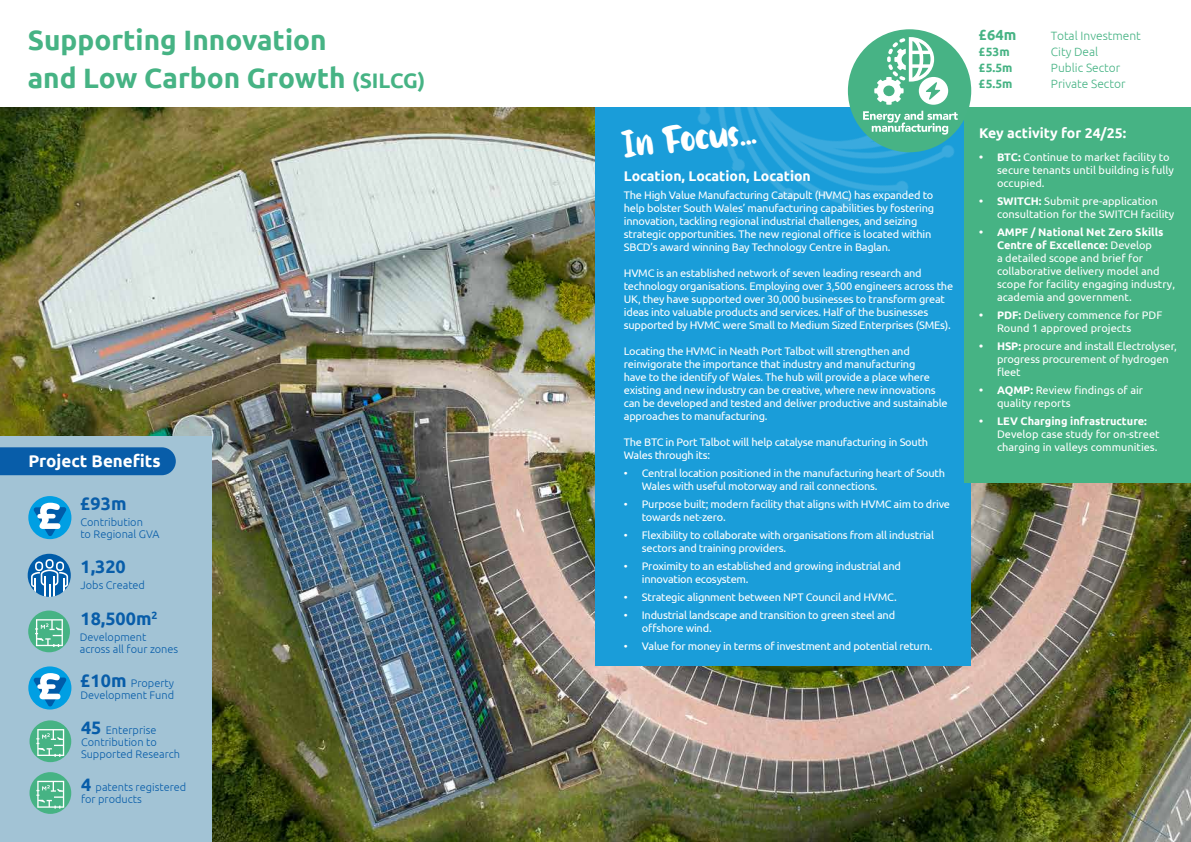
<style>
.page{position:relative;width:1191px;height:842px;background:#fff}
.page>*{position:absolute;margin:0;border:0;box-sizing:border-box;transform-origin:0 0}
.t1{font:40px "Gotten";color:#fff}
.t2{font:700 28px/38px "Ubuntu";color:#46b384}
.t3{font:700 18px "Ubuntu";color:#085da9}
.t4{font:700 17px "Ubuntu";color:#fff}
.t5{font:700 14.6px "Ubuntu";color:#46b384}
.t6{font:700 14px "Ubuntu";color:#fff}
.t7{font:300 12px "Ubuntu";color:#46b384}
.t8{font:700 12px "Ubuntu";color:#46b384}
.t9{font:11px/13px "Ubuntu";letter-spacing:-.02em;color:#fff}
.t10{font:11px/13px "Ubuntu";color:#fff}
.t11{font:300 11px/12px "Ubuntu";color:#085da9}
.t12{font:700 11px "Ubuntu";color:#fff}
.s1{font-size:21px}
.s2{font-weight:700;font-size:18px}
.s3{font-weight:700}
</style>
<div class="page">
<img style="left:0;top:107px;width:1191px;height:735px">
<div style="left:0;top:437px;width:212px;height:405px;background:#a2c3d5"></div>
<div style="left:0;top:447px;width:176px;height:28px;background:#085da9"></div>
<div style="left:595px;top:107px;width:376px;height:558px;background:#1a9dd9"></div>
<img style="left:698px;top:107px;width:266px;height:102px">
<div style="left:28px;top:554px;width:43px;height:43px;background:#005ca9;border-radius:50%"></div>
<svg style="left:31px;top:559px;width:37px;height:38px"></svg>
<div style="left:28px;top:496px;width:43px;height:43px;background:#009fe3;border-radius:50%"></div>
<svg style="left:34px;top:503px;width:32px;height:33px"></svg>
<div style="left:30px;top:720px;width:41px;height:42px;background:#46b384;border-radius:50%"></div>
<svg style="left:36px;top:729px;width:28px;height:28px"></svg>
<div style="left:28px;top:610px;width:42px;height:42px;background:#46b384;border-radius:50%"></div>
<svg style="left:35px;top:619px;width:28px;height:28px"></svg>
<div style="left:30px;top:772px;width:41px;height:42px;background:#46b384;border-radius:50%"></div>
<svg style="left:36px;top:781px;width:28px;height:28px"></svg>
<div style="left:964px;top:107px;width:227px;height:376px;background:#46b384"></div>
<div style="left:28px;top:666px;width:43px;height:43px;background:#009fe3;border-radius:50%"></div>
<svg style="left:34px;top:673px;width:32px;height:33px"></svg>
<div style="left:848px;top:29px;width:123px;height:123px;background:#47b385;border-radius:50%"></div>
<svg style="left:863px;top:111px;width:94px;height:24px"></svg>
<svg style="left:874px;top:37px;width:74px;height:68px"></svg>
<h2 class="t2" style="left:28px;top:20px;width:399px">Supporting Innovation<br>and Low Carbon Growth <span class="s1">(SILCG)</span></h2>
<h3 class="t4" style="left:28px;top:450px;width:134px">Project Benefits</h3>
<h3 class="t3" style="left:80px;top:492px;width:48px">£93m</h3>
<p class="t11" style="left:80px;top:515px;width:81px">Contribution<br>to Regional GVA</p>
<h3 class="t3" style="left:80px;top:555px;width:47px">1,320</h3>
<p class="t11" style="left:80px;top:578px;width:66px">Jobs Created</p>
<h3 class="t3" style="left:80px;top:607px;width:79px">18,500m<sup>2</sup></h3>
<p class="t11" style="left:80px;top:630px;width:100px">Development across all four zones</p>
<p class="t11" style="left:80px;top:676px;width:95px"><span class="s2">£10m</span> Property<br>Development Fund</p>
<p class="t11" style="left:81px;top:724px;width:101px"><span class="s2">45</span> Enterprise<br>Contribution to<br>Supported Research</p>
<p class="t11" style="left:81px;top:781px;width:107px"><span class="s2">4</span> patents registered for products</p>
<h1 class="t1" style="left:620px;top:122px;width:136px;rotate:-6deg">In Focus...</h1>
<p class="t6" style="left:624px;top:167px;width:188px">Location, Location, Location</p>
<p class="t9" style="left:624px;top:188px;width:312px">The High Value Manufacturing Catapult (HVMC) has expanded to help bolster South Wales’ manufacturing capabilities by fostering innovation, tackling regional industrial challenges, and seizing strategic opportunities. The new regional office is located within SBCD’s award winning Bay Technology Centre in Baglan.</p>
<p class="t9" style="left:624px;top:266px;width:331px">HVMC is an established network of seven leading research and technology organisations. Employing over 3,500 engineers across the UK, they have supported over 30,000 businesses to transform great ideas into valuable products and services. Half of the businesses supported by HVMC were Small to Medium Sized Enterprises (SMEs).</p>
<p class="t9" style="left:624px;top:344px;width:325px">Locating the HVMC in Neath Port Talbot will strengthen and reinvigorate the importance that industry and manufacturing<br>have to the identify of Wales. The hub will provide a place where existing and new industry can be creative, where new innovations can be developed and tested and deliver productive and sustainable approaches to manufacturing.</p>
<p class="t9" style="left:624px;top:435px;width:306px">The BTC in Port Talbot will help catalyse manufacturing in South<br>Wales through its:</p>
<p class="t9" style="left:642px;top:466px;width:305px;text-indent:-18px">• Central location positioned in the manufacturing heart of South<br>Wales with useful motorway and rail connections.</p>
<p class="t9" style="left:642px;top:497px;width:310px;text-indent:-18px">• Purpose built; modern facility that aligns with HVMC aim to drive towards net-zero.</p>
<p class="t9" style="left:642px;top:528px;width:294px;text-indent:-18px">• Flexibility to collaborate with organisations from all industrial sectors and training providers.</p>
<p class="t9" style="left:642px;top:559px;width:261px;text-indent:-18px">• Proximity to an established and growing industrial and innovation ecosystem.</p>
<p class="t9" style="left:624px;top:590px;width:274px">• Strategic alignment between NPT Council and HVMC.</p>
<p class="t9" style="left:642px;top:608px;width:255px;text-indent:-18px">• Industrial landscape and transition to green steel and offshore wind.</p>
<p class="t9" style="left:624px;top:639px;width:310px">• Value for money in terms of investment and potential return.</p>
<h3 class="t5" style="left:979px;top:26px;width:39px">£64m</h3>
<p class="t7" style="left:1051px;top:28px;width:91px">Total Investment</p>
<p class="t8" style="left:979px;top:44px;width:32px">£53m</p>
<p class="t7" style="left:1051px;top:44px;width:49px">City Deal</p>
<p class="t8" style="left:979px;top:60px;width:35px">£5.5m</p>
<p class="t7" style="left:1051px;top:60px;width:71px">Public Sector</p>
<p class="t8" style="left:979px;top:76px;width:35px">£5.5m</p>
<p class="t7" style="left:1051px;top:76px;width:76px">Private Sector</p>
<p class="t6" style="left:979px;top:124px;width:149px">Key activity for 24/25:</p>
<p class="t10" style="left:997px;top:151px;width:178px;text-indent:-18px"><span class="s3">• BTC:</span> Continue to market facility to secure tenants until building is fully occupied.</p>
<p class="t10" style="left:997px;top:195px;width:179px;text-indent:-18px"><span class="s3">• SWITCH:</span> Submit pre-application consultation for the SWITCH facility</p>
<p class="t10" style="left:997px;top:226px;width:179px;text-indent:-18px"><span class="s3">• AMPF / National Net Zero Skills<br>Centre of Excellence:</span> Develop<br>a detailed scope and brief for collaborative delivery model and scope for facility engaging industry, academia and government.</p>
<p class="t10" style="left:997px;top:309px;width:167px;text-indent:-18px"><span class="s3">• PDF:</span> Delivery commence for PDF<br>Round 1 approved projects</p>
<p class="t9" style="left:997px;top:340px;width:181px;text-indent:-18px"><span class="s3">• HSP:</span> procure and install Electrolyser, progress procurement of hydrogen fleet</p>
<p class="t10" style="left:997px;top:384px;width:148px;text-indent:-18px"><span class="s3">• AQMP:</span> Review findings of air quality reports</p>
<p class="t12" style="left:979px;top:415px;width:169px">• LEV Charging infrastructure:</p>
<p class="t10" style="left:997px;top:428px;width:164px">Develop case study for on-street charging in valleys communities.</p>
</div>
